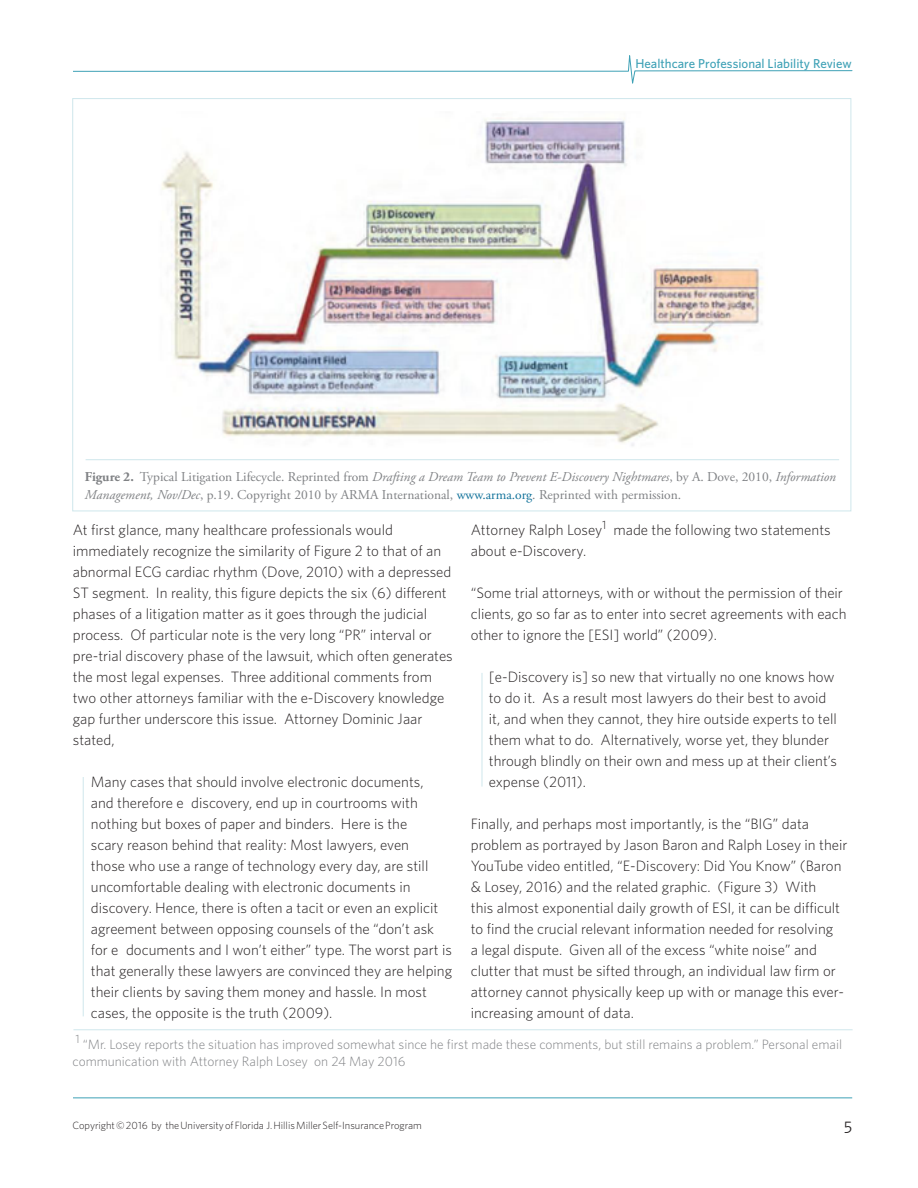
<style>
.page{position:relative;width:918px;height:1188px;background:#fff}
.page>*{position:absolute;margin:0;border:0;box-sizing:border-box;transform-origin:0 0}
.t1{font:16.5px "Whitney Book SC";color:#231f20}
.t2{font:300 15px/21px "Whitney";color:#231f20}
.t3{font:13.5px/18px "Adobe Garamond Pro";color:#808285}
.t4{font:300 13.5px/16.5px "Whitney";color:#808285}
.t5{font:500 12.9px "Whitney";color:#3ea1b6}
.t6{font:300 10.5px "Whitney";color:#231f20}
.s1{font-weight:700}
.s2{font-style:italic}
.s3{color:#13739b}
</style>
<div class="page">
<svg style="left:73px;top:55px;width:779px;height:29px"></svg>
<hr style="left:42px;top:1098px;width:810px;height:1px;background:#3ea1b6">
<div style="left:36px;top:56px;width:37px;height:1053px;background:#fff"></div>
<img style="left:161px;top:118px;width:603px;height:328px">
<hr style="left:86px;top:459px;width:753px;height:1px;background:#cfe7ec">
<hr style="left:83px;top:777px;width:1px;height:239px;background:#cfe7ec">
<hr style="left:482px;top:673px;width:1px;height:114px;background:#cfe7ec">
<hr style="left:73px;top:1030px;width:780px;height:1px;background:#cfe7ec">
<p class="t5" style="left:635px;top:56px;width:218px">Healthcare Professional Liability Review</p>
<p class="t3" style="left:85px;top:468px;width:753px"><span class="s1">Figure 2.</span> Typical Litigation Lifecycle. Reprinted from <span class="s2">Drafting a Dream Team to Prevent E-Discovery Nightmares</span>, by A. Dove, 2010, <span class="s2">Information<br>Management, Nov/Dec</span>, p.19. Copyright 2010 by ARMA International, <span class="s3">www.arma.org</span>. Reprinted with permission.</p>
<p class="t2" style="left:73px;top:519px;width:381px">At first glance, many healthcare professionals would immediately recognize the similarity of Figure 2 to that of an abnormal ECG cardiac rhythm (Dove, 2010) with a depressed ST segment. In reality, this figure depicts the six (6) different phases of a litigation matter as it goes through the judicial process. Of particular note is the very long “PR” interval or pre-trial discovery phase of the lawsuit, which often generates the most legal expenses. Three additional comments from two other attorneys familiar with the e-Discovery knowledge gap further underscore this issue. Attorney Dominic Jaar stated,</p>
<p class="t2" style="left:91px;top:771px;width:363px">Many cases that should involve electronic documents,<br>and therefore e‐discovery, end up in courtrooms with nothing but boxes of paper and binders. Here is the<br>scary reason behind that reality: Most lawyers, even<br>those who use a range of technology every day, are still uncomfortable dealing with electronic documents in discovery. Hence, there is often a tacit or even an explicit agreement between opposing counsels of the “don’t ask for e‐documents and I won’t either” type. The worst part is that generally these lawyers are convinced they are helping their clients by saving them money and hassle. In most cases, the opposite is the truth (2009).</p>
<p class="t2" style="left:471px;top:519px;width:361px">Attorney Ralph Losey<sup>1</sup> made the following two statements about e-Discovery.</p>
<p class="t2" style="left:471px;top:582px;width:377px">“Some trial attorneys, with or without the permission of their clients, go so far as to enter into secret agreements with each other to ignore the [ESI] world” (2009).</p>
<p class="t2" style="left:489px;top:666px;width:350px">[e-Discovery is] so new that virtually no one knows how to do it. As a result most lawyers do their best to avoid it, and when they cannot, they hire outside experts to tell them what to do. Alternatively, worse yet, they blunder through blindly on their own and mess up at their client’s expense (2011).</p>
<p class="t2" style="left:471px;top:813px;width:378px">Finally, and perhaps most importantly, is the “BIG” data problem as portrayed by Jason Baron and Ralph Losey in their YouTube video entitled, “E-Discovery: Did You Know” (Baron &amp; Losey, 2016) and the related graphic. (Figure 3) With<br>this almost exponential daily growth of ESI, it can be difficult to find the crucial relevant information needed for resolving<br>a legal dispute. Given all of the excess “white noise” and clutter that must be sifted through, an individual law firm or attorney cannot physically keep up with or manage this ever&shy;increasing amount of data.</p>
<p class="t4" style="left:73px;top:1036px;width:771px"><sup>1</sup> “Mr. Losey reports the situation has improved somewhat since he first made these comments, but still remains a problem.” Personal email communication with Attorney Ralph Losey on 24 May 2016</p>
<p class="t6" style="left:73px;top:1119px;width:351px">Copyright © 2016 by the University of Florida J. Hillis Miller Self-Insurance Program</p>
<p class="t1" style="left:844px;top:1114px;width:9px">5</p>
</div>
